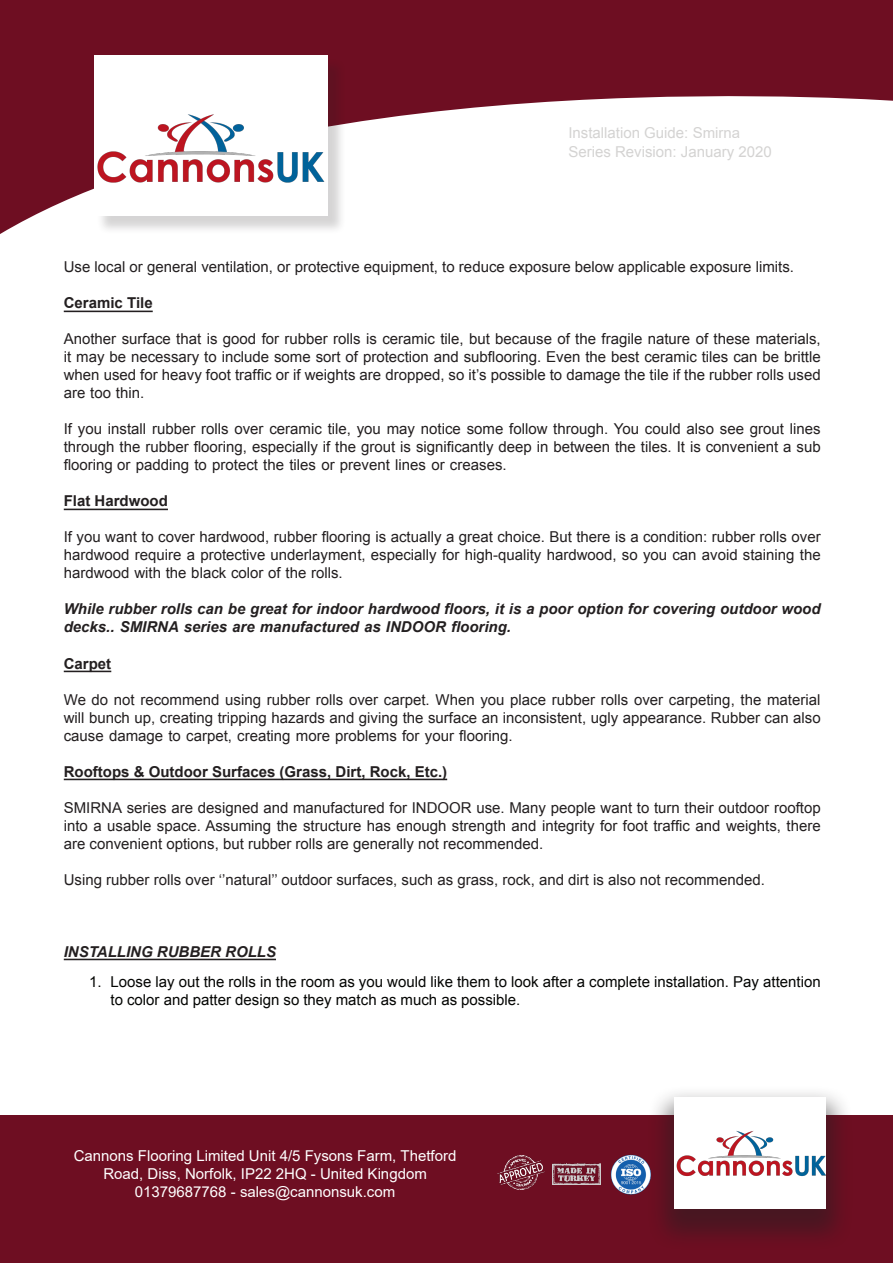
<style>
.page{position:relative;width:893px;height:1263px;background:#fff}
.page>*{position:absolute;margin:0;border:0;box-sizing:border-box;transform-origin:0 0}
.t1{font:15px/18px "Arial";color:#231f20;text-align:justify}
.t2{font:italic 700 15px/18px "Arial";color:#231f20}
.t3{font:15px/18px "Arial";color:#040503}
.t4{font:15px/18px "Arial";color:#fff;text-align:center}
.t5{font:700 15px "Arial";color:#231f20}
.t6{font:15px/18px "Arial";color:#d4d3d2}
</style>
<div class="page">
<svg style="left:0;top:0;width:893px;height:234px"></svg>
<div style="left:0;top:1115px;width:893px;height:148px;background:#6e0e22"></div>
<div style="left:647px;top:1084px;width:207px;height:167px;background:#231f20;opacity:.5"></div>
<img style="left:610px;top:1154px;width:42px;height:41px">
<img style="left:553px;top:1164px;width:47px;height:20px">
<img style="left:497px;top:1155px;width:47px;height:34px">
<img style="left:61px;top:0;width:301px;height:234px">
<img style="left:652px;top:1084px;width:198px;height:167px">
<hr style="left:64px;top:311px;width:89px;height:1px;background:#231f20">
<hr style="left:64px;top:509px;width:104px;height:1px;background:#231f20">
<hr style="left:64px;top:671px;width:47px;height:1px;background:#231f20">
<hr style="left:64px;top:779px;width:383px;height:1px;background:#231f20">
<hr style="left:64px;top:959px;width:212px;height:1px;background:#231f20">
<p class="t6" style="left:568px;top:124px;width:205px">Installation Guide: Smirna<br>Series Revision: January 2020</p>
<p class="t1" style="left:64px;top:258px;width:732px">Use local or general ventilation, or protective equipment, to reduce exposure below applicable exposure limits.</p>
<p class="t5" style="left:64px;top:293px;width:90px">Ceramic Tile</p>
<p class="t1" style="left:64px;top:330px;width:758px">Another surface that is good for rubber rolls is ceramic tile, but because of the fragile nature of these materials, it may be necessary to include some sort of protection and subflooring. Even the best ceramic tiles can be brittle when used for heavy foot traffic or if weights are dropped, so it’s possible to damage the tile if the rubber rolls used are too thin.</p>
<p class="t1" style="left:64px;top:420px;width:758px">If you install rubber rolls over ceramic tile, you may notice some follow through. You could also see grout lines through the rubber flooring, especially if the grout is significantly deep in between the tiles. It is convenient a sub flooring or padding to protect the tiles or prevent lines or creases.</p>
<p class="t5" style="left:64px;top:491px;width:106px">Flat Hardwood</p>
<p class="t1" style="left:64px;top:528px;width:758px">If you want to cover hardwood, rubber flooring is actually a great choice. But there is a condition: rubber rolls over hardwood require a protective underlayment, especially for high-quality hardwood, so you can avoid staining the hardwood with the black color of the rolls.</p>
<p class="t2" style="left:64px;top:601px;width:758px">While rubber rolls can be great for indoor hardwood floors, it is a poor option for covering outdoor wood decks.. SMIRNA series are manufactured as INDOOR flooring.</p>
<p class="t5" style="left:64px;top:653px;width:49px">Carpet</p>
<p class="t1" style="left:64px;top:690px;width:758px">We do not recommend using rubber rolls over carpet. When you place rubber rolls over carpeting, the material will bunch up, creating tripping hazards and giving the surface an inconsistent, ugly appearance. Rubber can also cause damage to carpet, creating more problems for your flooring.</p>
<p class="t5" style="left:64px;top:761px;width:385px">Rooftops &amp; Outdoor Surfaces (Grass, Dirt, Rock, Etc.)</p>
<p class="t1" style="left:64px;top:798px;width:758px">SMIRNA series are designed and manufactured for INDOOR use. Many people want to turn their outdoor rooftop into a usable space. Assuming the structure has enough strength and integrity for foot traffic and weights, there are convenient options, but rubber rolls are generally not recommended.</p>
<p class="t1" style="left:64px;top:870px;width:703px">Using rubber rolls over ‘’natural’’ outdoor surfaces, such as grass, rock, and dirt is also not recommended.</p>
<p class="t2" style="left:64px;top:943px;width:214px">INSTALLING RUBBER ROLLS</p>
<p class="t3" style="left:111px;top:973px;width:712px;text-indent:-21px">1. Loose lay out the rolls in the room as you would like them to look after a complete installation. Pay attention to color and patter design so they match as much as possible.</p>
<p class="t4" style="left:74px;top:1146px;width:384px">Cannons Flooring Limited Unit 4/5 Fysons Farm, Thetford<br>Road, Diss, Norfolk, IP22 2HQ - United Kingdom<br>01379687768 - sales@cannonsuk.com</p>
</div>
